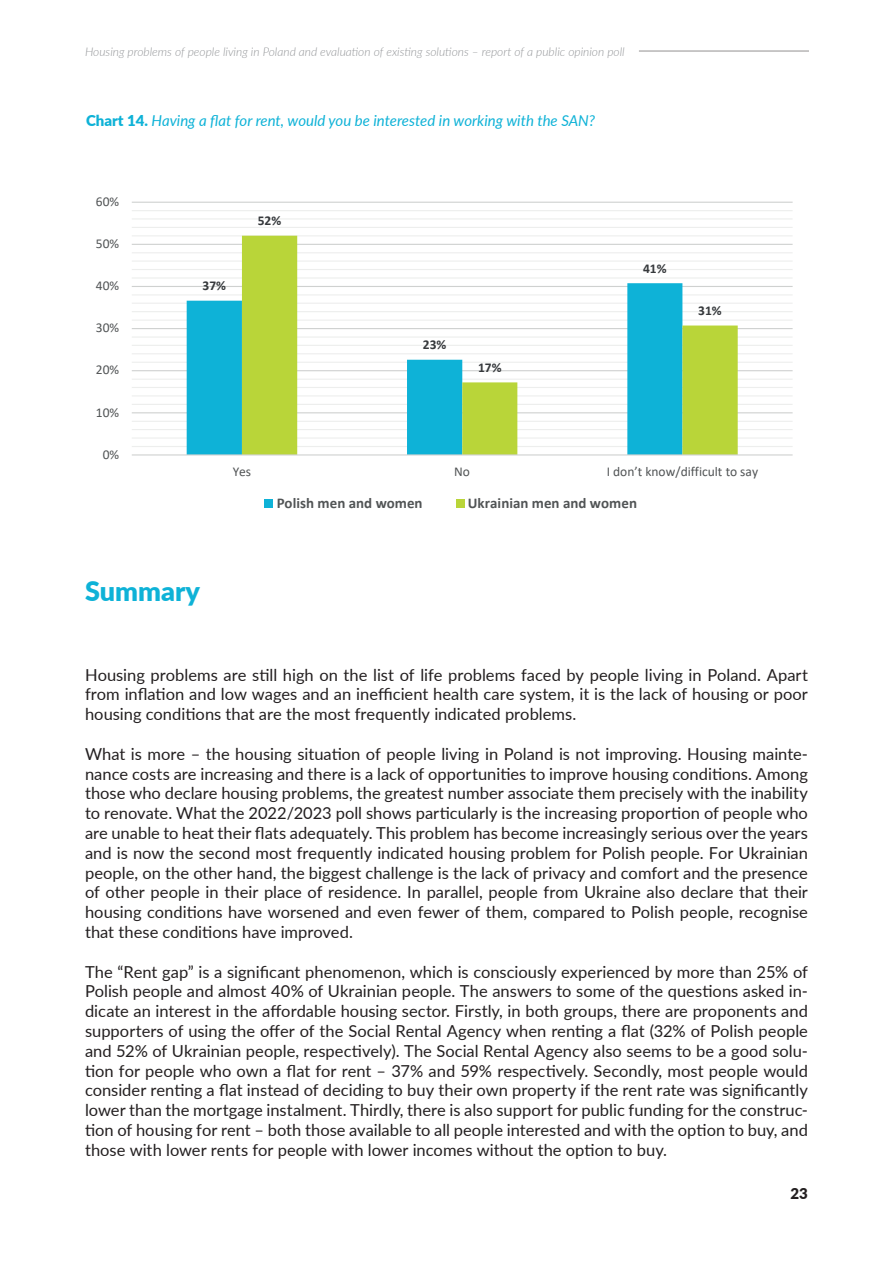
<style>
.page{position:relative;width:893px;height:1263px;background:#fff}
.page>*{position:absolute;margin:0;border:0;box-sizing:border-box;transform-origin:0 0}
.t1{font:900 27px "Lato";color:#0eb2d7}
.t2{font:16.5px/19.8px "Lato";color:#231f20;text-align:justify}
.t3{font:italic 15px "Lato";color:#0eb2d7}
.t4{font:700 15px "Calibri";letter-spacing:.005em;color:#515455}
.t5{font:900 15px "Lato";color:#231f20}
.t6{font:13.5px "Calibri";color:#515455}
.t7{font:700 13.5px "Calibri";color:#36393c}
.t8{font:italic 300 12px "Lato";color:#939598}
.s1{font-weight:900;font-style:normal}
</style>
<div class="page">
<hr style="left:639px;top:51px;width:170px;height:1px;background:#231f20">
<hr style="left:132px;top:446px;width:661px;height:1px;background:#edeeed">
<hr style="left:132px;top:437px;width:661px;height:2px;background:#edeeed">
<hr style="left:132px;top:429px;width:661px;height:1px;background:#edeeed">
<hr style="left:132px;top:421px;width:661px;height:1px;background:#edeeed">
<hr style="left:132px;top:404px;width:661px;height:1px;background:#edeeed">
<hr style="left:132px;top:395px;width:661px;height:1px;background:#edeeed">
<hr style="left:132px;top:387px;width:661px;height:1px;background:#edeeed">
<hr style="left:132px;top:379px;width:661px;height:1px;background:#edeeed">
<hr style="left:132px;top:362px;width:661px;height:1px;background:#edeeed">
<hr style="left:132px;top:353px;width:661px;height:1px;background:#edeeed">
<hr style="left:132px;top:345px;width:661px;height:1px;background:#edeeed">
<hr style="left:132px;top:336px;width:661px;height:2px;background:#edeeed">
<hr style="left:132px;top:320px;width:661px;height:1px;background:#edeeed">
<hr style="left:132px;top:311px;width:661px;height:1px;background:#edeeed">
<hr style="left:132px;top:303px;width:661px;height:1px;background:#edeeed">
<hr style="left:132px;top:294px;width:661px;height:1px;background:#edeeed">
<hr style="left:132px;top:277px;width:661px;height:2px;background:#edeeed">
<hr style="left:132px;top:269px;width:661px;height:1px;background:#edeeed">
<hr style="left:132px;top:260px;width:661px;height:2px;background:#edeeed">
<hr style="left:132px;top:252px;width:661px;height:1px;background:#edeeed">
<hr style="left:132px;top:235px;width:661px;height:1px;background:#edeeed">
<hr style="left:132px;top:227px;width:661px;height:1px;background:#edeeed">
<hr style="left:132px;top:218px;width:661px;height:1px;background:#edeeed">
<hr style="left:132px;top:210px;width:661px;height:1px;background:#edeeed">
<hr style="left:132px;top:412px;width:661px;height:1px;background:#cfd1d0">
<hr style="left:132px;top:370px;width:661px;height:1px;background:#cfd1d0">
<hr style="left:132px;top:328px;width:661px;height:1px;background:#cfd1d0">
<hr style="left:132px;top:286px;width:661px;height:1px;background:#cfd1d0">
<hr style="left:132px;top:244px;width:661px;height:1px;background:#cfd1d0">
<hr style="left:132px;top:202px;width:661px;height:1px;background:#cfd1d0">
<svg style="left:187px;top:285px;width:55px;height:169px;fill:#0eb2d7"></svg>
<svg style="left:242px;top:236px;width:496px;height:218px"></svg>
<hr style="left:132px;top:454px;width:661px;height:1px;background:#cfd1d0">
<div style="left:265px;top:499px;width:8px;height:8px;background:#0eb2d7"></div>
<div style="left:456px;top:499px;width:8px;height:8px;background:#b9d539"></div>
<p class="t8" style="left:85px;top:43px;width:541px">Housing problems of people living in Poland and evaluation of existing solutions – report of a public opinion poll</p>
<p class="t3" style="left:86px;top:110px;width:511px"><span class="s1">Chart 14.</span> Having a flat for rent, would you be interested in working with the SAN?</p>
<p class="t6" style="left:96px;top:192px;width:25px">60%</p>
<p class="t6" style="left:96px;top:234px;width:25px">50%</p>
<p class="t6" style="left:96px;top:276px;width:25px">40%</p>
<p class="t6" style="left:96px;top:318px;width:25px">30%</p>
<p class="t6" style="left:96px;top:361px;width:25px">20%</p>
<p class="t6" style="left:96px;top:403px;width:25px">10%</p>
<p class="t6" style="left:103px;top:445px;width:18px">0%</p>
<p class="t7" style="left:203px;top:276px;width:25px">37%</p>
<p class="t7" style="left:258px;top:211px;width:25px">52%</p>
<p class="t7" style="left:423px;top:335px;width:25px">23%</p>
<p class="t7" style="left:478px;top:358px;width:25px">17%</p>
<p class="t7" style="left:643px;top:259px;width:25px">41%</p>
<p class="t7" style="left:698px;top:301px;width:25px">31%</p>
<p class="t6" style="left:233px;top:462px;width:20px">Yes</p>
<p class="t6" style="left:454px;top:462px;width:17px">No</p>
<p class="t6" style="left:607px;top:462px;width:153px">I don’t know/difficult to say</p>
<p class="t4" style="left:277px;top:492px;width:147px">Polish men and women</p>
<p class="t4" style="left:468px;top:492px;width:171px">Ukrainian men and women</p>
<h1 class="t1" style="left:85px;top:571px;width:116px">Summary</h1>
<p class="t2" style="left:85px;top:664px;width:724px">Housing problems are still high on the list of life problems faced by people living in Poland. Apart from inflation and low wages and an inefficient health care system, it is the lack of housing or poor housing conditions that are the most frequently indicated problems.</p>
<p class="t2" style="left:85px;top:743px;width:724px">What is more – the housing situation of people living in Poland is not improving. Housing mainte&shy;nance costs are increasing and there is a lack of opportunities to improve housing conditions. Among those who declare housing problems, the greatest number associate them precisely with the inability to renovate. What the 2022/2023 poll shows particularly is the increasing proportion of people who are unable to heat their flats adequately. This problem has become increasingly serious over the years and is now the second most frequently indicated housing problem for Polish people. For Ukrainian people, on the other hand, the biggest challenge is the lack of privacy and comfort and the presence of other people in their place of residence. In parallel, people from Ukraine also declare that their housing conditions have worsened and even fewer of them, compared to Polish people, recognise that these conditions have improved.</p>
<p class="t2" style="left:85px;top:961px;width:724px">The “Rent gap” is a significant phenomenon, which is consciously experienced by more than 25% of Polish people and almost 40% of Ukrainian people. The answers to some of the questions asked in&shy;dicate an interest in the affordable housing sector. Firstly, in both groups, there are proponents and supporters of using the offer of the Social Rental Agency when renting a flat (32% of Polish people and 52% of Ukrainian people, respectively). The Social Rental Agency also seems to be a good solu&shy;tion for people who own a flat for rent – 37% and 59% respectively. Secondly, most people would consider renting a flat instead of deciding to buy their own property if the rent rate was significantly lower than the mortgage instalment. Thirdly, there is also support for public funding for the construc&shy;tion of housing for rent – both those available to all people interested and with the option to buy, and those with lower rents for people with lower incomes without the option to buy.</p>
<p class="t5" style="left:790px;top:1182px;width:19px">23</p>
</div>
